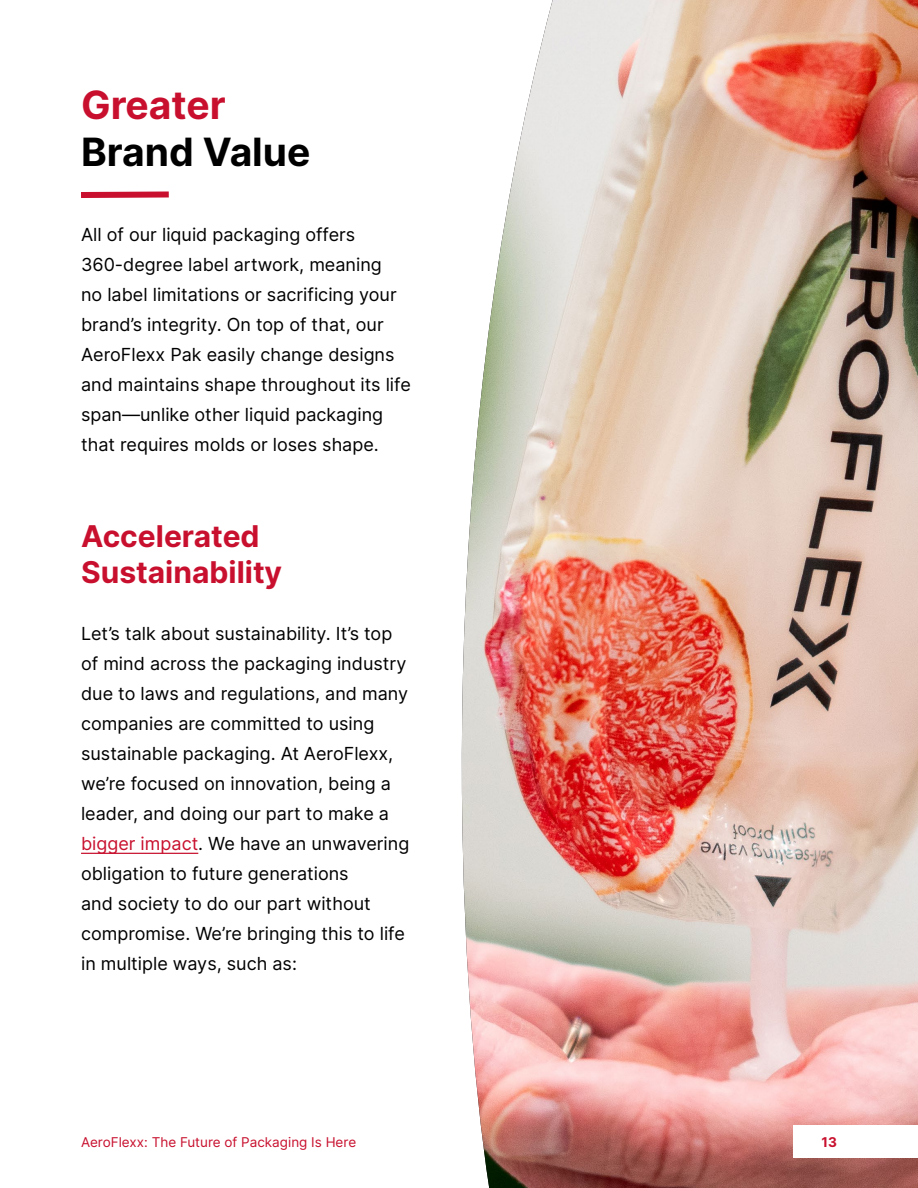
<style>
.page{position:relative;width:918px;height:1188px;background:#fff}
.page>*{position:absolute;margin:0;border:0;box-sizing:border-box;transform-origin:0 0}
.t1{font:700 39px "Inter";color:#000}
.t2{font:700 39px "Inter";color:#c8102e}
.t3{font:700 30px/36px "Inter";color:#c8102e}
.t4{font:18px/30px "Inter";color:#000}
.t5{font:13.5px "Inter";color:#c8102e}
.t6{font:700 13.5px "Inter";color:#c8102e}
.s1{color:#c8102e}
</style>
<div class="page">
<hr style="left:81px;top:853px;width:117px;height:1px;background:#c8102e">
<img style="left:461px;top:0;width:457px;height:1188px">
<svg style="left:81px;top:191px;width:88px;height:7px"></svg>
<div style="left:794px;top:1125px;width:124px;height:33px;background:#fff"></div>
<h1 class="t2" style="left:81px;top:75px;width:146px">Greater</h1>
<h1 class="t1" style="left:81px;top:122px;width:231px">Brand Value</h1>
<p class="t4" style="left:81px;top:219px;width:331px">All of our liquid packaging offers 360-degree label artwork, meaning<br>no label limitations or sacrificing your brand’s integrity. On top of that, our AeroFlexx Pak easily change designs and maintains shape throughout its life span—unlike other liquid packaging that requires molds or loses shape.</p>
<h2 class="t3" style="left:81px;top:517px;width:203px">Accelerated<br>Sustainability</h2>
<p class="t4" style="left:81px;top:618px;width:330px">Let’s talk about sustainability. It’s top of mind across the packaging industry due to laws and regulations, and many companies are committed to using sustainable packaging. At AeroFlexx, we’re focused on innovation, being a leader, and doing our part to make a <span class="s1">bigger impact</span>. We have an unwavering obligation to future generations<br>and society to do our part without compromise. We’re bringing this to life in multiple ways, such as:</p>
<p class="t5" style="left:81px;top:1133px;width:277px">AeroFlexx: The Future of Packaging Is Here</p>
<p class="t6" style="left:821px;top:1132px;width:17px">13</p>
</div>
